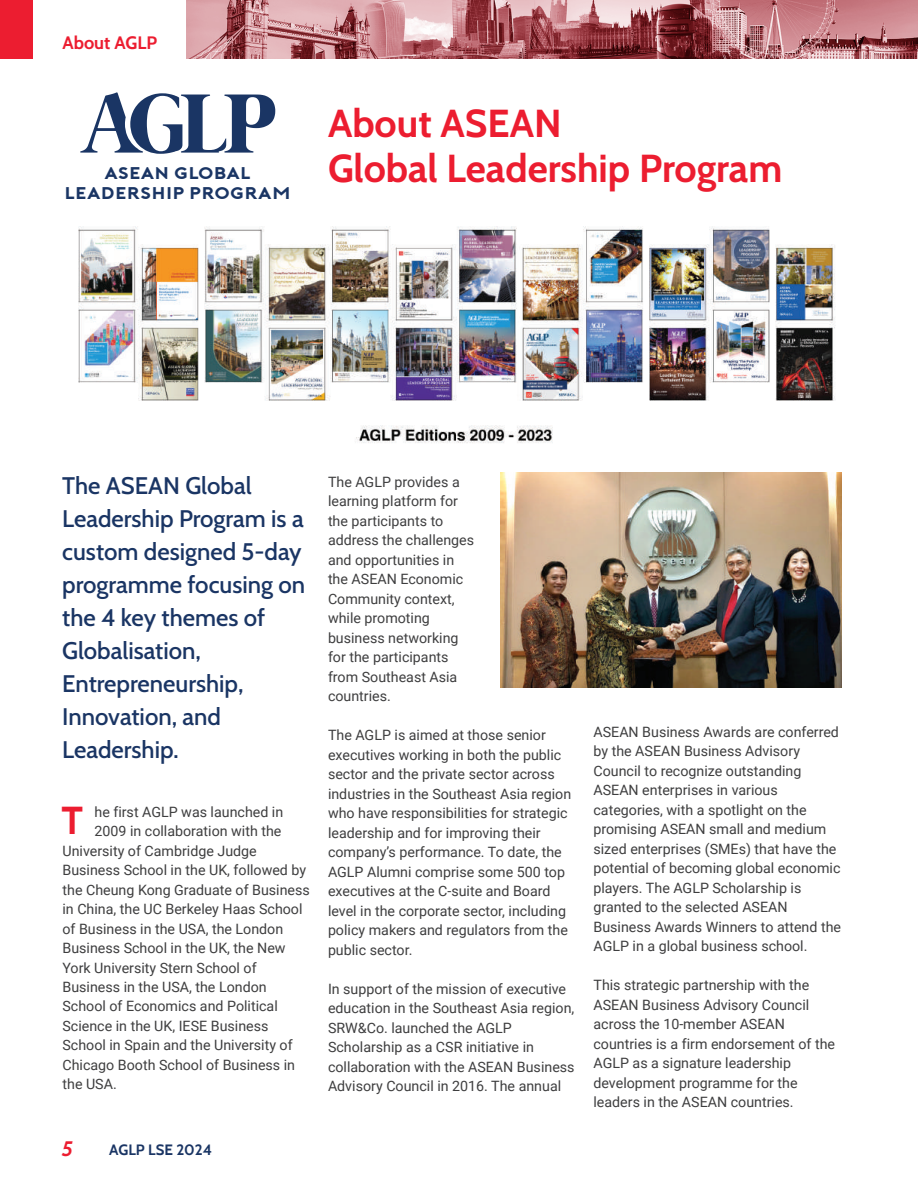
<style>
.page{position:relative;width:918px;height:1188px;background:#fff}
.page>*{position:absolute;margin:0;border:0;box-sizing:border-box;transform-origin:0 0}
.t1{font:39px/45px "Cabin";color:#ec1d30}
.t2{font:24px/33px "Cabin";color:#1a3564}
.t3{font:italic 21px "Cabin";color:#ec1d30}
.t4{font:18px "Cabin";color:#ec1d30}
.t5{font:16.95px/20.2px "Porter Bold DEMO";color:#1a3564;text-align:center;scale:1.12 1}
.t6{font:15px "Cabin";color:#1a3564}
.t7{font:14.25px/19.5px "Roboto";color:#3e3e3f}
</style>
<div class="page">
<img style="left:500px;top:473px;width:342px;height:215px">
<img style="left:78px;top:226px;width:758px;height:217px">
<div style="left:0;top:0;width:32px;height:58px;background:#ec1d30"></div>
<img style="left:187px;top:0;width:731px;height:58px">
<svg style="left:80px;top:92px;width:195px;height:62px"></svg>
<p class="t4" style="left:62px;top:29px;width:96px">About AGLP</p>
<p class="t5" style="left:64px;top:162px;width:204px">ASEAN GLOBAL<br>LEADERSHIP PROGRAM</p>
<h1 class="t1" style="left:328px;top:98px;width:456px">About ASEAN<br>Global Leadership Program</h1>
<h2 class="t2" style="left:62px;top:468px;width:245px">The ASEAN Global<br>Leadership Program is a custom designed 5-day programme focusing on the 4 key themes of<br>Globalisation,<br>Entrepreneurship,<br>Innovation, and<br>Leadership.</h2>
<p class="t7" style="left:95px;top:801px;width:190px">he first AGLP was launched in</p>
<p class="t7" style="left:95px;top:821px;width:188px">2009 in collaboration with the</p>
<p class="t7" style="left:63px;top:840px;width:196px">University of Cambridge Judge</p>
<p class="t7" style="left:63px;top:860px;width:245px">Business School in the UK, followed by</p>
<p class="t7" style="left:63px;top:879px;width:249px">the Cheung Kong Graduate of Business</p>
<p class="t7" style="left:63px;top:899px;width:242px">in China, the UC Berkeley Haas School</p>
<p class="t7" style="left:63px;top:918px;width:222px">of Business in the USA, the London</p>
<p class="t7" style="left:63px;top:938px;width:225px">Business School in the UK, the New</p>
<p class="t7" style="left:63px;top:957px;width:196px">York University Stern School of</p>
<p class="t7" style="left:63px;top:977px;width:206px">Business in the USA, the London</p>
<p class="t7" style="left:63px;top:996px;width:217px">School of Economics and Political</p>
<p class="t7" style="left:63px;top:1016px;width:207px">Science in the UK, IESE Business</p>
<p class="t7" style="left:63px;top:1035px;width:232px">School in Spain and the University of</p>
<p class="t7" style="left:63px;top:1055px;width:234px">Chicago Booth School of Business in</p>
<p class="t7" style="left:63px;top:1074px;width:56px">the USA.</p>
<h1 class="t1" style="left:61px;top:795px;width:23px">T</h1>
<h3 class="t3" style="left:63px;top:1132px;width:12px">5</h3>
<p class="t6" style="left:109px;top:1138px;width:104px">AGLP LSE 2024</p>
<p class="t7" style="left:328px;top:472px;width:148px">The AGLP provides a learning platform for the participants to address the challenges and opportunities in the ASEAN Economic<br>Community context, while promoting business networking for the participants from Southeast Asia countries.</p>
<p class="t7" style="left:328px;top:725px;width:245px">The AGLP is aimed at those senior executives working in both the public sector and the private sector across industries in the Southeast Asia region who have responsibilities for strategic leadership and for improving their company’s performance. To date, the AGLP Alumni comprise some 500 top executives at the C-suite and Board level in the corporate sector, including policy makers and regulators from the public sector.</p>
<p class="t7" style="left:328px;top:978px;width:248px">In support of the mission of executive education in the Southeast Asia region, SRW&amp;Co. launched the AGLP Scholarship as a CSR initiative in collaboration with the ASEAN Business Advisory Council in 2016. The annual</p>
<p class="t7" style="left:594px;top:722px;width:249px">ASEAN Business Awards are conferred by the ASEAN Business Advisory Council to recognize outstanding ASEAN enterprises in various categories, with a spotlight on the promising ASEAN small and medium sized enterprises (SMEs) that have the potential of becoming global economic players. The AGLP Scholarship is granted to the selected ASEAN Business Awards Winners to attend the AGLP in a global business school.</p>
<p class="t7" style="left:594px;top:975px;width:243px">This strategic partnership with the<br>ASEAN Business Advisory Council across the 10-member ASEAN countries is a firm endorsement of the<br>AGLP as a signature leadership development programme for the leaders in the ASEAN countries.</p>
</div>
